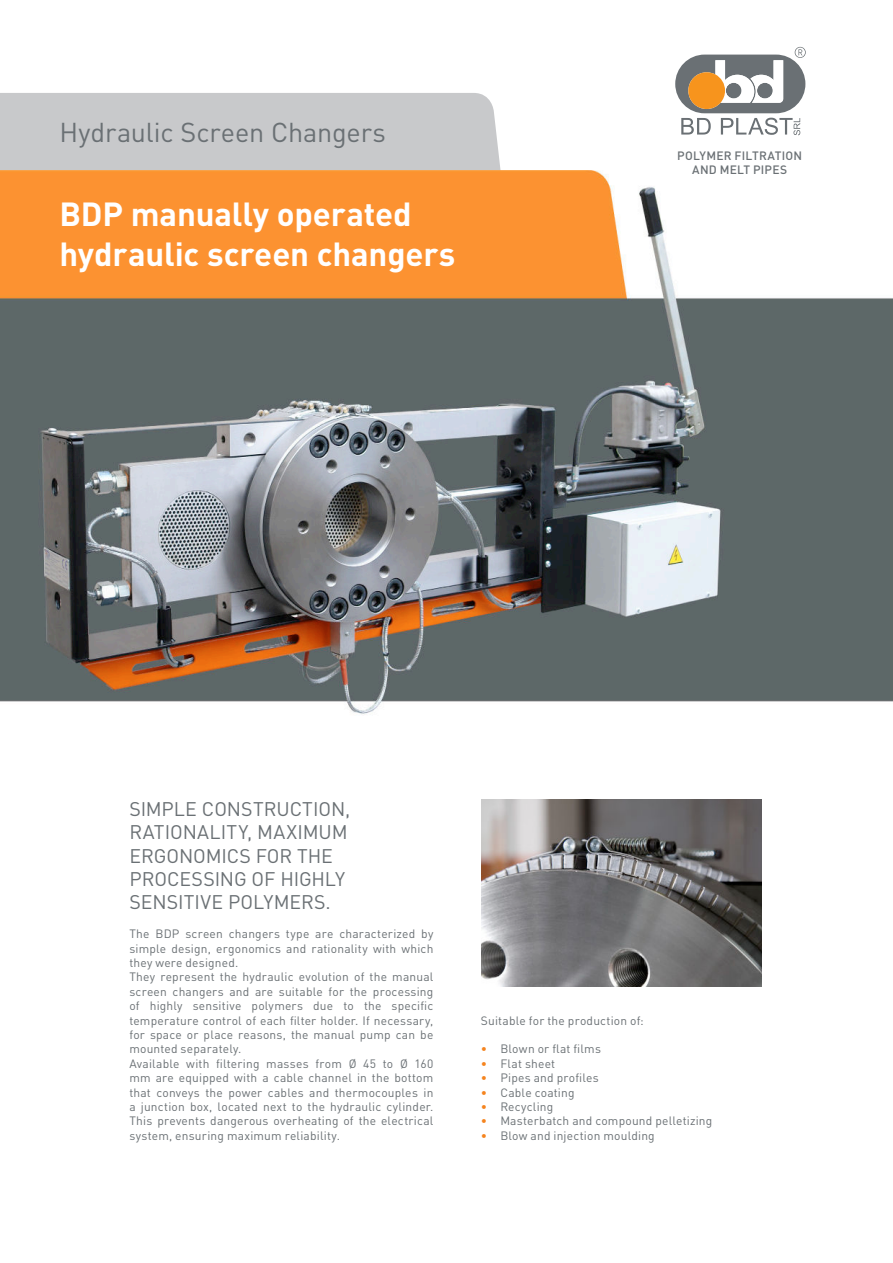
<style>
.page{position:relative;width:893px;height:1263px;background:#fff}
.page>*{position:absolute;margin:0;border:0;box-sizing:border-box;transform-origin:0 0}
.t1{font:700 33px/39px "DIN";letter-spacing:-.005em;color:#fff}
.t2{font:27px "DIN";letter-spacing:-.005em;color:#6a7074}
.t3{font:19.5px/23.4px "DIN";color:#6a7074}
.t4{font:12px/14.4px "DIN";letter-spacing:.015em;color:#6a7074}
.t5{font:12px/14.4px "DIN Medium Alternate";letter-spacing:.015em;color:#6a7074;text-align:center}
.s1{color:#f5841f}
</style>
<div class="page">
<svg style="left:675px;top:47px;width:131px;height:88px"></svg>
<div style="left:0;top:93px;width:501px;height:77px;background:#c8c9cb"></div>
<img style="left:0;top:170px;width:893px;height:544px">
<img style="left:481px;top:800px;width:281px;height:186px">
<h2 class="t2" style="left:60px;top:122px;width:328px">Hydraulic Screen Changers</h2>
<h1 class="t1" style="left:60px;top:198px;width:397px">BDP manually operated hydraulic screen changers</h1>
<p class="t5" style="left:677px;top:149px;width:126px">POLYMER FILTRATION<br>AND MELT PIPES</p>
<h3 class="t3" style="left:129px;top:799px;width:222px">SIMPLE CONSTRUCTION,<br>RATIONALITY, MAXIMUM<br>ERGONOMICS FOR THE<br>PROCESSING OF HIGHLY<br>SENSITIVE POLYMERS.</h3>
<p class="t4" style="left:129px;top:928px;width:306px">The BDP screen changers type are characterized by simple design, ergonomics and rationality with which they were designed.<br>They represent the hydraulic evolution of the manual screen changers and are suitable for the processing of highly sensitive polymers due to the specific temperature control of each filter holder. If necessary, for space or place reasons, the manual pump can be mounted separately.<br>Available with filtering masses from Ø 45 to Ø 160 mm are equipped with a cable channel in the bottom that conveys the power cables and thermocouples in a junction box, located next to the hydraulic cylinder.<br>This prevents dangerous overheating of the electrical system, ensuring maximum reliability.</p>
<p class="t4" style="left:481px;top:1014px;width:164px">Suitable for the production of:</p>
<p class="t4" style="left:481px;top:1043px;width:122px"><span class="s1">•</span> Blown or flat films</p>
<p class="t4" style="left:481px;top:1057px;width:76px"><span class="s1">•</span> Flat sheet</p>
<p class="t4" style="left:481px;top:1072px;width:119px"><span class="s1">•</span> Pipes and profiles</p>
<p class="t4" style="left:481px;top:1086px;width:95px"><span class="s1">•</span> Cable coating</p>
<p class="t4" style="left:481px;top:1101px;width:74px"><span class="s1">•</span> Recycling</p>
<p class="t4" style="left:481px;top:1115px;width:233px"><span class="s1">•</span> Masterbatch and compound pelletizing</p>
<p class="t4" style="left:481px;top:1129px;width:175px"><span class="s1">•</span> Blow and injection moulding</p>
</div>
